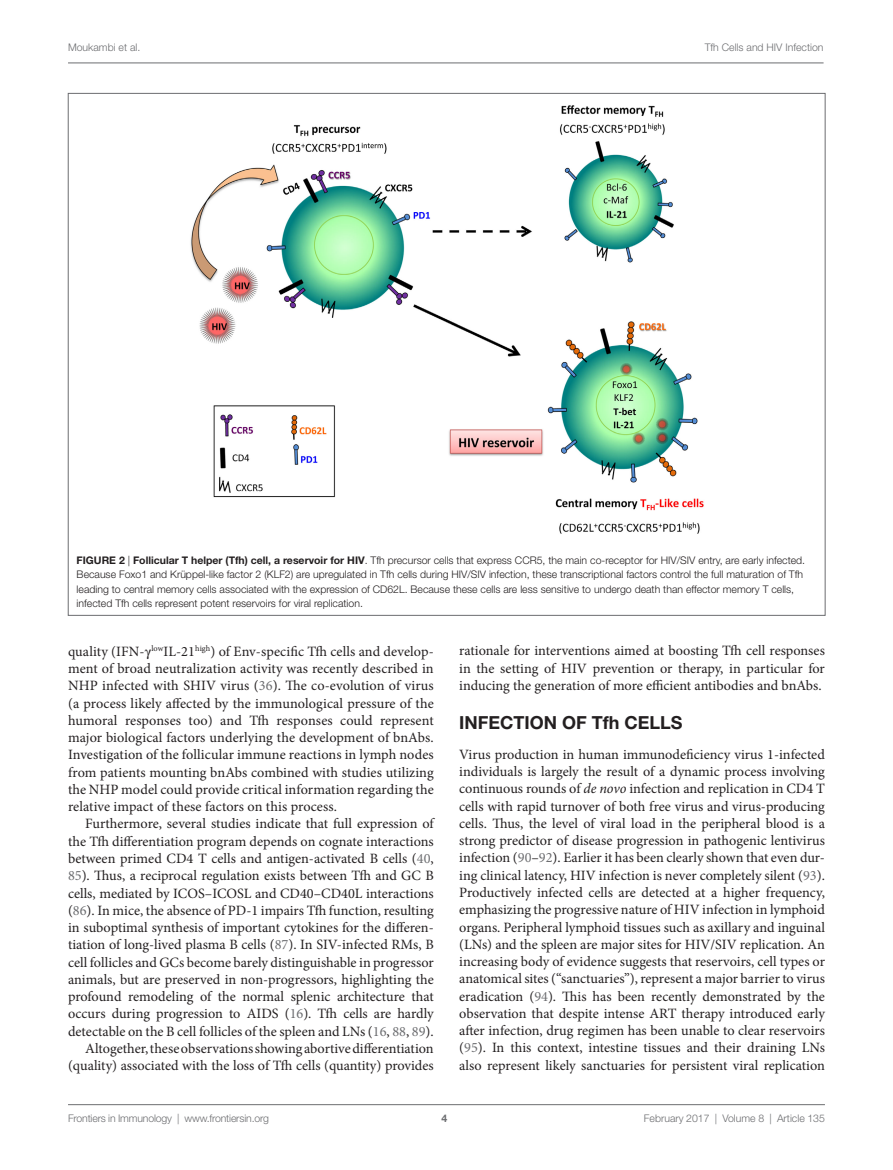
<style>
.page{position:relative;width:893px;height:1170px;background:#fff}
.page>*{position:absolute;margin:0;border:0;box-sizing:border-box;transform-origin:0 0}
.t1{font:700 18px "Helvetica Neue LT Std";color:#231f20}
.t2{font:14.25px/17.2px "Minion Pro";color:#231f20;text-align:justify}
.t3{font:300 10.5px/14.2px "Helvetica Neue LT Std";color:#231f20}
.t4{font:300 10.5px "Helvetica Neue LT Std";color:#6c6d70}
.t5{font:700 10.5px "Helvetica Neue LT Std";color:#231f20}
.t6{font:700 10.5px "Helvetica Neue LT Std";color:#6c6d70}
.s1{font-weight:700}
.s2{font-family:"STIX General"}
.s3{color:#6c6d70}
.s4{font-style:italic}
</style>
<div class="page">
<img style="left:190px;top:105px;width:514px;height:429px">
<hr style="left:68px;top:63px;width:756px;height:1px;background:#6c6d70">
<hr style="left:68px;top:1104px;width:757px;height:1px;background:#6c6d70">
<p class="t4" style="left:68px;top:41px;width:74px">Moukambi et al.</p>
<p class="t4" style="left:705px;top:41px;width:120px">Tfh Cells and HIV Infection</p>
<p class="t3" style="left:77px;top:553px;width:730px;text-indent:33px"><span class="s1">e 2</span> | <span class="s1">Follicular T helper (Tfh) cell, a reservoir for HIV</span>. Tfh precursor cells that express CCR5, the main co-receptor for HIV/SIV entry, are early infected.<br>Because Foxo1 and Krüppel-like factor 2 (KLF2) are upregulated in Tfh cells during HIV/SIV infection, these transcriptional factors control the full maturation of Tfh leading to central memory cells associated with the expression of CD62L. Because these cells are less sensitive to undergo death than effector memory T cells, infected Tfh cells represent potent reservoirs for viral replication.</p>
<p class="t5" style="left:77px;top:554px;width:18px">Figur</p>
<p class="t2" style="left:68px;top:642px;width:367px">quality (IFN-<span class="s2">γ</span><sup>low</sup>IL-21<sup>high</sup>) of Env-specific Tfh cells and develop&shy;ment of broad neutralization activity was recently described in NHP infected with SHIV virus (<span class="s3">36</span>). The co-evolution of virus (a process likely affected by the immunological pressure of the humoral responses too) and Tfh responses could represent major biological factors underlying the development of bnAbs.<br>Investigation of the follicular immune reactions in lymph nodes from patients mounting bnAbs combined with studies utilizing the NHP model could provide critical information regarding the relative impact of these factors on this process.</p>
<p class="t2" style="left:68px;top:815px;width:367px;text-align:right">Furthermore, several studies indicate that full expression of the Tfh differentiation program depends on cognate interactions between primed CD4 T cells and antigen-activated B cells (<span class="s3">40</span>, <span class="s3">85</span>). Thus, a reciprocal regulation exists between Tfh and GC B cells, mediated by ICOS–ICOSL and CD40–CD40L interactions (<span class="s3">86</span>). In mice, the absence of PD-1 impairs Tfh function, resulting in suboptimal synthesis of important cytokines for the differen&shy;tiation of long-lived plasma B cells (<span class="s3">87</span>). In SIV-infected RMs, B cell follicles and GCs become barely distinguishable in progressor animals, but are preserved in non-progressors, highlighting the profound remodeling of the normal splenic architecture that occurs during progression to AIDS (<span class="s3">16</span>). Tfh cells are hardly detectable on the B cell follicles of the spleen and LNs (<span class="s3">16</span>, <span class="s3">88</span>, <span class="s3">89</span>).<br>Altogether, these observations showing abortive differentiation (quality) associated with the loss of Tfh cells (quantity) provides</p>
<p class="t2" style="left:459px;top:642px;width:367px">rationale for interventions aimed at boosting Tfh cell responses in the setting of HIV prevention or therapy, in particular for inducing the generation of more efficient antibodies and bnAbs.</p>
<p class="t1" style="left:459px;top:711px;width:225px">INFECTION OF Tfh CELLS</p>
<p class="t2" style="left:459px;top:745px;width:367px">Virus production in human immunodeficiency virus 1-infected individuals is largely the result of a dynamic process involving continuous rounds of <span class="s4">de novo</span> infection and replication in CD4 T cells with rapid turnover of both free virus and virus-producing cells. Thus, the level of viral load in the peripheral blood is a strong predictor of disease progression in pathogenic lentivirus infection (<span class="s3">90</span>–<span class="s3">92</span>). Earlier it has been clearly shown that even dur&shy;ing clinical latency, HIV infection is never completely silent (<span class="s3">93</span>).<br>Productively infected cells are detected at a higher frequency, emphasizing the progressive nature of HIV infection in lymphoid organs. Peripheral lymphoid tissues such as axillary and inguinal (LNs) and the spleen are major sites for HIV/SIV replication. An increasing body of evidence suggests that reservoirs, cell types or anatomical sites (“sanctuaries”), represent a major barrier to virus eradication (<span class="s3">94</span>). This has been recently demonstrated by the observation that despite intense ART therapy introduced early after infection, drug regimen has been unable to clear reservoirs (<span class="s3">95</span>). In this context, intestine tissues and their draining LNs also represent likely sanctuaries for persistent viral replication</p>
<p class="t4" style="left:68px;top:1111px;width:203px">Frontiers in Immunology | www.frontiersin.org</p>
<p class="t4" style="left:644px;top:1111px;width:183px">February 2017 | Volume 8 | Article 135</p>
<p class="t6" style="left:441px;top:1111px;width:7px">4</p>
</div>
